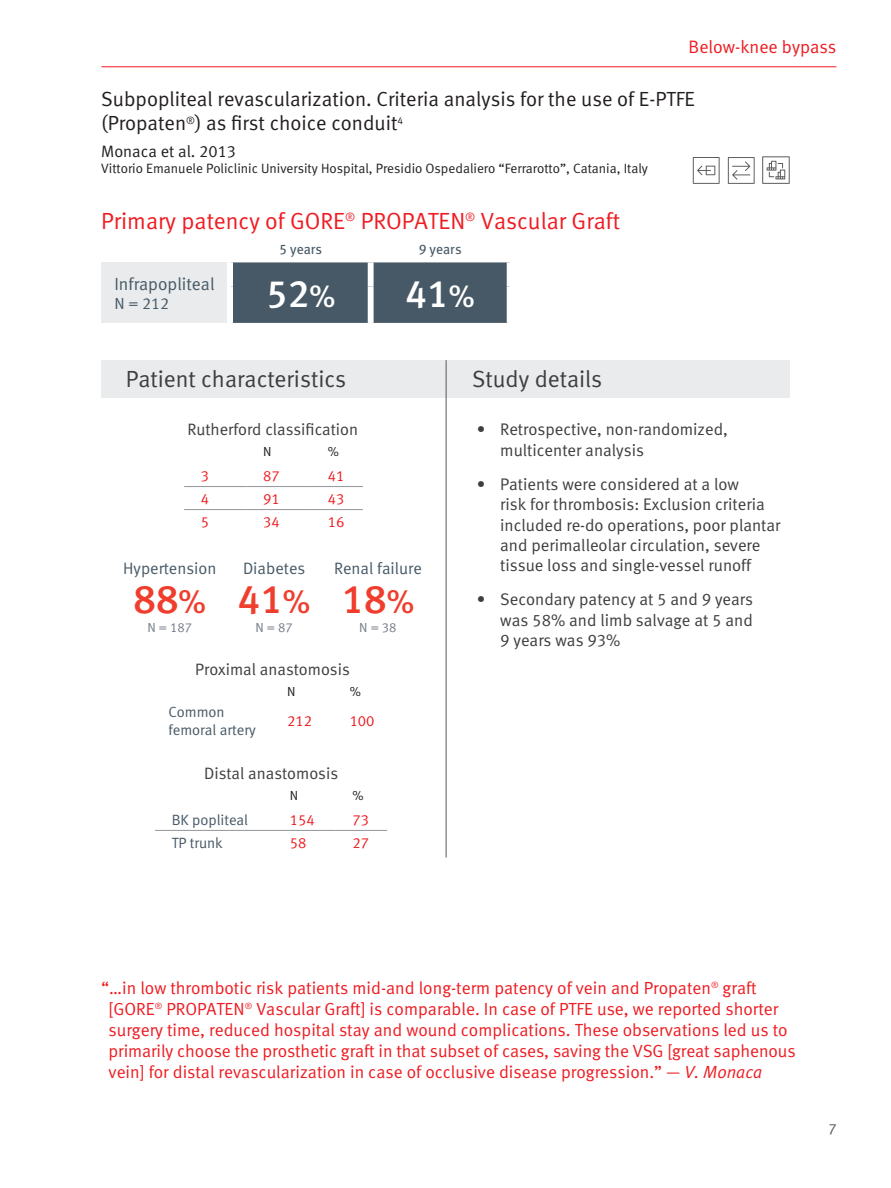
<style>
.page{position:relative;width:891px;height:1188px;background:#fff}
.page>*{position:absolute;margin:0;border:0;box-sizing:border-box;transform-origin:0 0}
.t1{font:40.35px "Meta Medium LF";color:#ef3e2e}
.body{font:38.55px "Meta Medium LF";color:#fff}
.t2{font:23.4px "Meta Normal LF";color:#ee1d23}
.t3{font:23.4px "Meta Normal LF";color:#3e3e3f}
.t4{font:20.4px/24.6px "Meta Normal LF";color:#231f20}
.t5{font:18px "Meta Normal LF";color:#ee1d23}
.t6{font:17.55px/21px "Meta Normal LF";color:#ee1d23}
.body-2{font:17.55px "Meta Normal LF";color:#475966}
.t7{font:16.8px/20.5px "Meta Normal LF";color:#3e3e3f}
.t8{font:16.5px "Meta Normal LF";color:#3e3e3f}
.t9{font:16.5px "Meta Normal LF";color:#475966}
.t10{font:16.5px "Meta Normal LF";color:#231f20}
.body-3{font:16.05px "Meta Normal LF";color:#475966}
.t11{font:15px "Meta Normal LF";color:#57585a}
.t12{font:14.85px/17.9px "Meta Normal LF";color:#475966}
.t13{font:14.85px "Meta Normal LF";color:#ee1d23}
.body-4{font:13.95px "Meta Book LF";color:#475966}
.t14{font:13.5px "Meta Normal LF";color:#231f20}
.t15{font:13.2px "Meta Normal LF";color:#747a86}
.t16{font:13.2px "Meta Normal LF";color:#231f20}
.s1{font-size:31.05px}
.s2{font-size:32.85px}
.s3{font-style:italic}
</style>
<div class="page">
<hr style="left:101px;top:66px;width:735px;height:1px;background:#ee1d23">
<div style="left:101px;top:360px;width:689px;height:38px;background:#e9ebec"></div>
<hr style="left:446px;top:360px;width:1px;height:498px;background:#57585a">
<div style="left:101px;top:262px;width:125px;height:61px;background:#e9ebec"></div>
<div style="left:233px;top:262px;width:274px;height:61px;background:#475966"></div>
<div style="left:368px;top:262px;width:6px;height:25px;background:#fff"></div>
<div style="left:368px;top:287px;width:6px;height:36px;background:#fff"></div>
<hr style="left:184px;top:486px;width:63px;height:1px;background:#939598">
<hr style="left:247px;top:486px;width:64px;height:1px;background:#939598">
<hr style="left:311px;top:486px;width:52px;height:1px;background:#939598">
<hr style="left:184px;top:509px;width:63px;height:1px;background:#939598">
<hr style="left:247px;top:509px;width:64px;height:1px;background:#939598">
<hr style="left:311px;top:509px;width:52px;height:1px;background:#939598">
<svg style="left:155px;top:830px;width:19px;height:1px"></svg>
<hr style="left:174px;top:830px;width:99px;height:1px;background:#939598">
<hr style="left:273px;top:830px;width:63px;height:1px;background:#939598">
<hr style="left:336px;top:830px;width:51px;height:1px;background:#939598">
<svg style="left:693px;top:157px;width:27px;height:27px"></svg>
<svg style="left:728px;top:157px;width:27px;height:27px"></svg>
<svg style="left:762px;top:156px;width:28px;height:28px"></svg>
<p class="t5" style="left:689px;top:36px;width:149px">Below-knee bypass</p>
<p class="t4" style="left:101px;top:86px;width:595px">Subpopliteal revascularization. Criteria analysis for the use of E-PTFE (Propaten<sup>®</sup>) as first choice conduit<sup>4</sup></p>
<p class="t10" style="left:101px;top:142px;width:136px">Monaca et al. 2013</p>
<p class="t14" style="left:101px;top:161px;width:548px">Vittorio Emanuele Policlinic University Hospital, Presidio Ospedaliero “Ferrarotto”, Catania, Italy</p>
<p class="t2" style="left:101px;top:207px;width:520px">Primary patency of GORE<sup>®</sup> PROPATEN<sup>®</sup> Vascular Graft</p>
<p class="body-2" style="left:114px;top:274px;width:102px">Infrapopliteal</p>
<p class="body-3" style="left:114px;top:294px;width:56px">N = 212</p>
<p class="body-4" style="left:279px;top:241px;width:44px">5 years</p>
<p class="body-4" style="left:419px;top:241px;width:44px">9 years</p>
<p class="body" style="left:266px;top:271px;width:71px">52<span class="s1">%</span></p>
<p class="body" style="left:406px;top:271px;width:71px">41<span class="s1">%</span></p>
<p class="t3" style="left:126px;top:366px;width:222px">Patient characteristics</p>
<p class="t3" style="left:472px;top:366px;width:132px">Study details</p>
<p class="t8" style="left:187px;top:420px;width:172px">Rutherford classification</p>
<p class="t16" style="left:263px;top:444px;width:10px">N</p>
<p class="t16" style="left:328px;top:444px;width:13px">%</p>
<p class="t13" style="left:201px;top:467px;width:10px">3</p>
<p class="t13" style="left:263px;top:467px;width:18px">87</p>
<p class="t13" style="left:328px;top:467px;width:18px">41</p>
<p class="t13" style="left:201px;top:490px;width:10px">4</p>
<p class="t13" style="left:263px;top:490px;width:18px">91</p>
<p class="t13" style="left:328px;top:490px;width:18px">43</p>
<p class="t13" style="left:201px;top:513px;width:10px">5</p>
<p class="t13" style="left:263px;top:513px;width:18px">34</p>
<p class="t13" style="left:328px;top:513px;width:18px">16</p>
<p class="t9" style="left:123px;top:558px;width:95px">Hypertension</p>
<p class="t1" style="left:134px;top:575px;width:74px">88<span class="s2">%</span></p>
<p class="t15" style="left:147px;top:619px;width:46px">N = 187</p>
<p class="t9" style="left:243px;top:558px;width:64px">Diabetes</p>
<p class="t1" style="left:238px;top:575px;width:74px">41<span class="s2">%</span></p>
<p class="t15" style="left:255px;top:619px;width:39px">N = 87</p>
<p class="t9" style="left:334px;top:558px;width:89px">Renal failure</p>
<p class="t1" style="left:342px;top:575px;width:74px">18<span class="s2">%</span></p>
<p class="t15" style="left:359px;top:619px;width:39px">N = 38</p>
<p class="t8" style="left:195px;top:660px;width:156px">Proximal anastomosis</p>
<p class="t16" style="left:287px;top:684px;width:10px">N</p>
<p class="t16" style="left:350px;top:684px;width:13px">%</p>
<p class="t12" style="left:168px;top:702px;width:89px">Common femoral artery</p>
<p class="t13" style="left:287px;top:712px;width:26px">212</p>
<p class="t13" style="left:350px;top:712px;width:26px">100</p>
<p class="t8" style="left:204px;top:764px;width:135px">Distal anastomosis</p>
<p class="t16" style="left:290px;top:788px;width:10px">N</p>
<p class="t16" style="left:352px;top:788px;width:13px">%</p>
<p class="t12" style="left:172px;top:811px;width:78px">BK popliteal</p>
<p class="t13" style="left:290px;top:811px;width:26px">154</p>
<p class="t13" style="left:352px;top:811px;width:18px">73</p>
<p class="t12" style="left:172px;top:834px;width:53px">TP trunk</p>
<p class="t13" style="left:290px;top:834px;width:18px">58</p>
<p class="t13" style="left:352px;top:834px;width:18px">27</p>
<p class="t7" style="left:500px;top:419px;width:229px;text-indent:-23px">• Retrospective, non-randomized, multicenter analysis</p>
<p class="t7" style="left:500px;top:473px;width:282px;text-indent:-23px">• Patients were considered at a low<br>risk for thrombosis: Exclusion criteria included re-do operations, poor plantar and perimalleolar circulation, severe tissue loss and single-vessel runoff</p>
<p class="t7" style="left:500px;top:589px;width:254px;text-align:justify;text-indent:-23px">• Secondary patency at 5 and 9 years was 58% and limb salvage at 5 and 9 years was 93%</p>
<p class="t6" style="left:109px;top:977px;width:689px;text-indent:-7px">“…in low thrombotic risk patients mid-and long-term patency of vein and Propaten<sup>®</sup> graft [GORE<sup>®</sup> PROPATEN<sup>®</sup> Vascular Graft] is comparable. In case of PTFE use, we reported shorter surgery time, reduced hospital stay and wound complications. These observations led us to primarily choose the prosthetic graft in that subset of cases, saving the VSG [great saphenous vein] for distal revascularization in case of occlusive disease progression.” — <span class="s3">V. Monaca</span></p>
<p class="t11" style="left:829px;top:1120px;width:10px">7</p>
</div>
